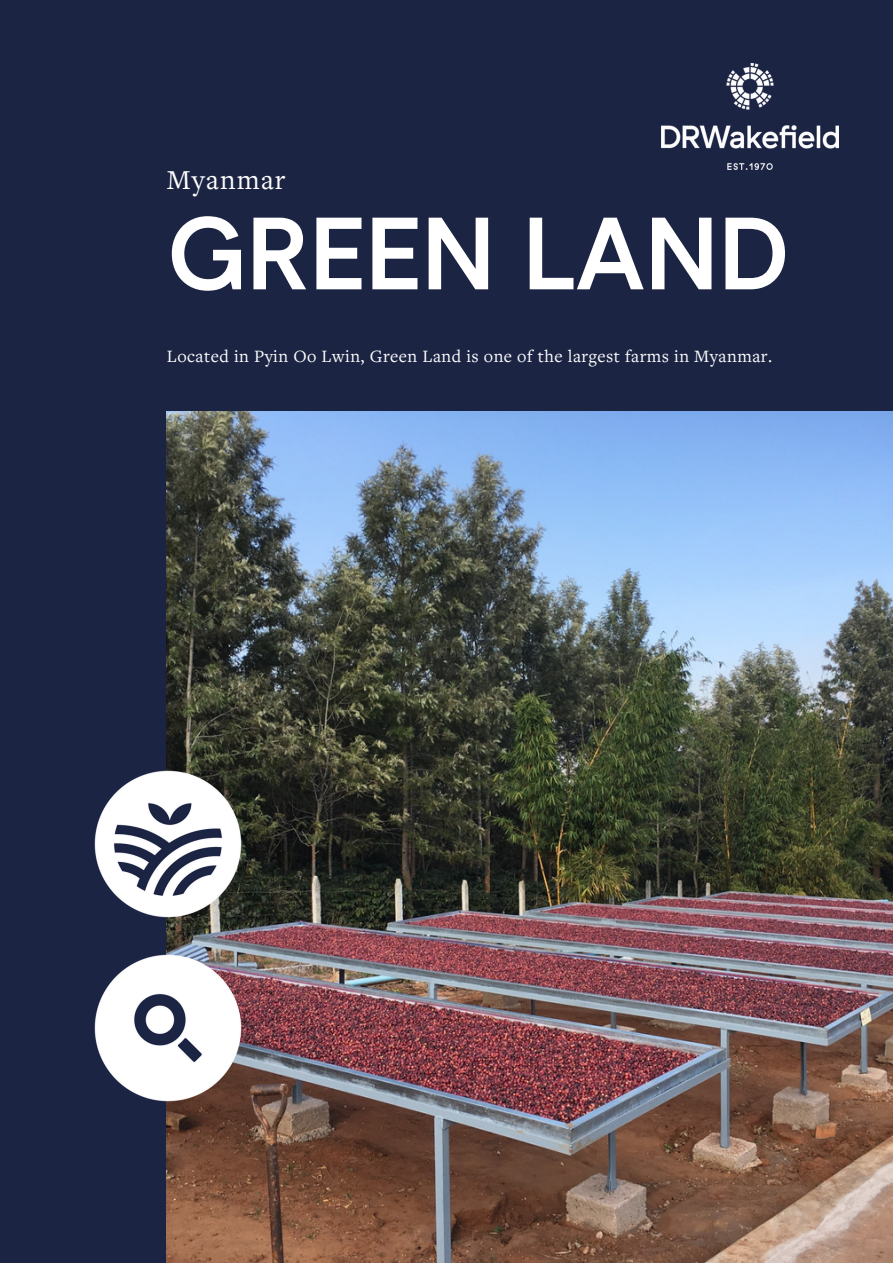
<style>
.page{position:relative;width:893px;height:1264px;background:#fff}
.page>*{position:absolute;margin:0;border:0;box-sizing:border-box;transform-origin:0 0}
.t1{font:700 102.3px "Modern Era";letter-spacing:-.01em;color:#fff}
.t2{font:28.5px "Freight Text";letter-spacing:.045em;color:#fff}
.t3{font:18px "Freight Text";letter-spacing:.025em;color:#fff}
</style>
<div class="page">
<div style="left:0;top:0;width:892px;height:1262px;background:#1c2444"></div>
<img style="left:167px;top:411px;width:725px;height:851px">
<img style="left:662px;top:63px;width:176px;height:107px">
<img style="left:94px;top:752px;width:165px;height:367px">
<p class="t2" style="left:167px;top:164px;width:120px">Myanmar</p>
<p class="t1" style="left:167px;top:209px;width:625px">GREEN LAND</p>
<p class="t3" style="left:167px;top:346px;width:607px">Located in Pyin Oo Lwin, Green Land is one of the largest farms in Myanmar.</p>
</div>
